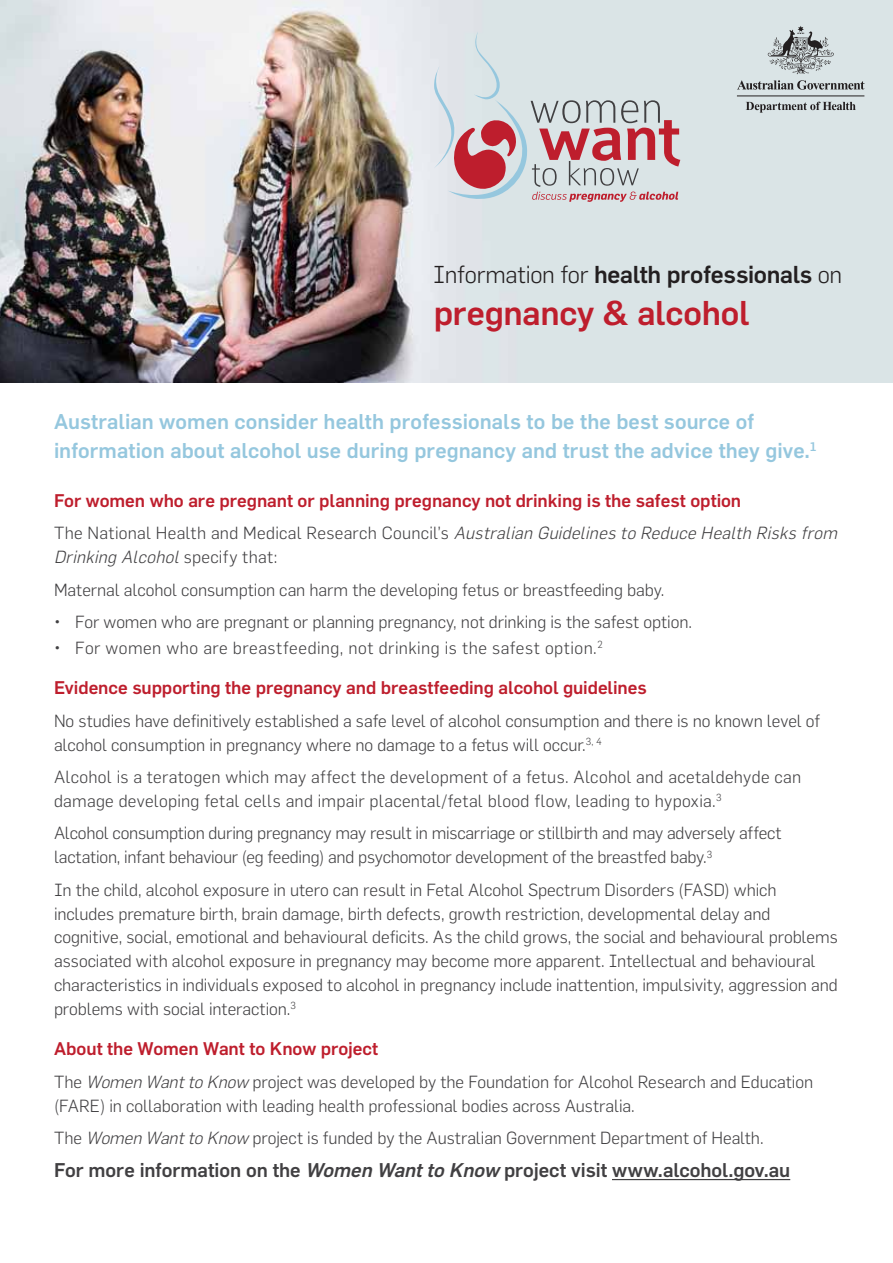
<style>
.page{position:relative;width:893px;height:1263px;background:#fff}
.page>*{position:absolute;margin:0;border:0;box-sizing:border-box;transform-origin:0 0}
.t1{font:500 33.75px "Flama";letter-spacing:-.005em;color:#be1e2d}
.t2{font:500 24px "Flama";letter-spacing:-.01em;color:#231f20}
.t3{font:500 21px/29.1px "Flama";letter-spacing:.005em;color:#95c7de}
.t4{font:500 19.5px "Flama";color:#414042}
.t5{font:500 18px "Flama";letter-spacing:-.005em;color:#be1e2d}
.t6{font:300 17.25px/23.9px "Flama";letter-spacing:-.005em;color:#414042}
.t7{font:300 17.25px/23.9px "Flama";letter-spacing:.015em;color:#414042}
.t8{font:italic 300 17.25px/23.9px "Flama";color:#414042}
.t9{font:300 17.25px "Flama";letter-spacing:.025em;color:#414042}
.s1{font-weight:300}
.s2{font-style:normal}
.s3{font-style:italic}
</style>
<div class="page">
<img style="left:0;top:0;width:893px;height:383px">
<hr style="left:612px;top:1179px;width:178px;height:1px;background:#414042">
<svg style="left:434px;top:31px;width:246px;height:171px;background:#d1c6ca"></svg>
<svg style="left:737px;top:80px;width:127px;height:10px"></svg>
<svg style="left:768px;top:26px;width:66px;height:48px;background:#afb5b7"></svg>
<hr style="left:737px;top:96px;width:127px;height:1px;background:#231f20">
<svg style="left:746px;top:102px;width:110px;height:11px"></svg>
<h2 class="t2" style="left:433px;top:260px;width:410px"><span class="s1">Information for</span> health professionals <span class="s1">on</span></h2>
<h1 class="t1" style="left:434px;top:293px;width:317px">pregnancy &amp; alcohol</h1>
<p class="t3" style="left:54px;top:407px;width:764px">Australian women consider health professionals to be the best source of information about alcohol use during pregnancy and trust the advice they give.<sup>1</sup></p>
<p class="t5" style="left:54px;top:490px;width:689px">For women who are pregnant or planning pregnancy not drinking is the safest option</p>
<p class="t8" style="left:54px;top:521px;width:789px"><span class="s2">The National Health and Medical Research Council’s</span> Australian Guidelines to Reduce Health Risks from<br>Drinking Alcohol<span class="s2">s p e c i f y t h a t :</span></p>
<p class="t6" style="left:54px;top:577px;width:612px">Maternal alcohol consumption can harm the developing fetus or breastfeeding baby.</p>
<p class="t6" style="left:54px;top:610px;width:640px">• For women who are pregnant or planning pregnancy, not drinking is the safest option.</p>
<p class="t9" style="left:54px;top:638px;width:550px">• For women who are breastfeeding, not drinking is the safest option.<sup>2</sup></p>
<p class="t5" style="left:54px;top:677px;width:594px">Evidence supporting the pregnancy and breastfeeding alcohol guidelines</p>
<p class="t6" style="left:54px;top:708px;width:768px">No studies have definitively established a safe level of alcohol consumption and there is no known level of alcohol consumption in pregnancy where no damage to a fetus will occur.<sup>3,</sup> <sup>4</sup></p>
<p class="t7" style="left:54px;top:765px;width:749px">Alcohol is a teratogen which may affect the development of a fetus. Alcohol and acetaldehyde can damage developing fetal cells and impair placental/fetal blood flow, leading to hypoxia.<sup>3</sup></p>
<p class="t6" style="left:54px;top:821px;width:729px">Alcohol consumption during pregnancy may result in miscarriage or stillbirth and may adversely affect lactation, infant behaviour (eg feeding) and psychomotor development of the breastfed baby.<sup>3</sup></p>
<p class="t6" style="left:54px;top:877px;width:785px">In the child, alcohol exposure in utero can result in Fetal Alcohol Spectrum Disorders (FASD) which includes premature birth, brain damage, birth defects, growth restriction, developmental delay and cognitive, social, emotional and behavioural deficits. As the child grows, the social and behavioural problems associated with alcohol exposure in pregnancy may become more apparent. Intellectual and behavioural characteristics in individuals exposed to alcohol in pregnancy include inattention, impulsivity, aggression and problems with social interaction.<sup>3</sup></p>
<p class="t5" style="left:54px;top:1038px;width:326px">About the Women Want to Know project</p>
<p class="t6" style="left:54px;top:1069px;width:761px">The <span class="s3">WomenWanttoKnow</span>project was developed by the Foundation for Alcohol Research and Education (FARE) in collaboration with leading health professional bodies across Australia.</p>
<p class="t6" style="left:54px;top:1126px;width:711px">The <span class="s3">WomenWanttoKnow</span> project is funded by the Australian Government Department of Health.</p>
<p class="t4" style="left:54px;top:1158px;width:738px">For more information on the <span class="s3">Women Wantto Know</span> project visit www.alcohol.gov.au</p>
</div>
